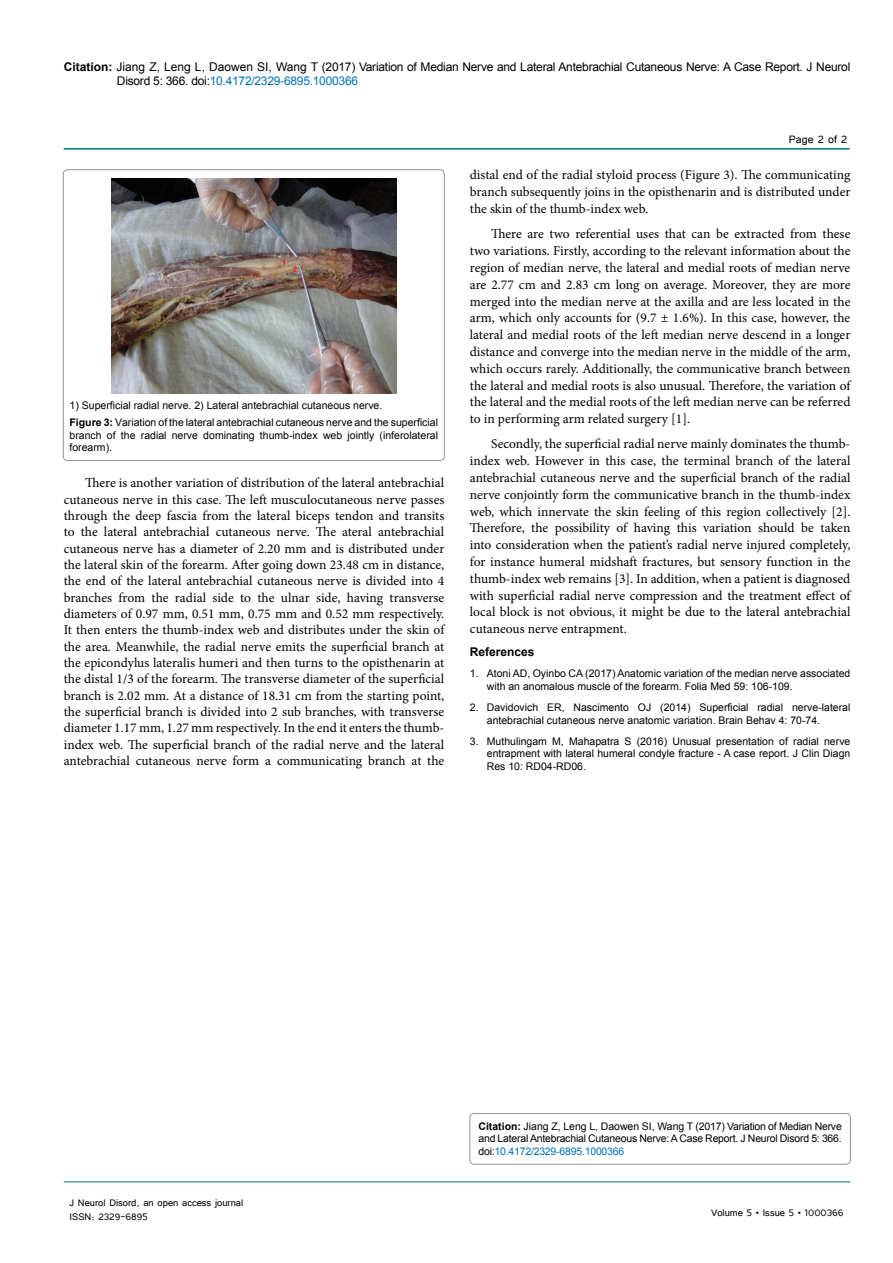
<style>
.page{position:relative;width:893px;height:1263px;background:#fff}
.page>*{position:absolute;margin:0;border:0;box-sizing:border-box;transform-origin:0 0}
.t1{font:13.5px/16.8px "Minion Pro";letter-spacing:-.005em;color:#000;text-align:justify}
.t2{font:13.5px "Tunga";color:#000}
.t3{font:12px/14.4px "Arial";letter-spacing:-.02em;color:#000}
.t4{font:12px/14.4px "Tunga";color:#000}
.t5{font:700 12px "Arial";color:#000}
.t6{font:10.5px/12.6px "Arial";color:#000}
.s1{font-weight:700}
.s2{color:#0072bc}
</style>
<div class="page">
<hr style="left:64px;top:148px;width:786px;height:2px;background:#007071">
<hr style="left:64px;top:1182px;width:786px;height:1px;background:#007071">
<div style="left:63px;top:170px;width:381px;height:290px;border:1px solid #939598;border-radius:4px"></div>
<img style="left:111px;top:179px;width:285px;height:214px">
<div style="left:470px;top:1113px;width:380px;height:51px;border:1px solid #939598;border-radius:4px"></div>
<p class="t3" style="left:117px;top:60px;width:735px;text-indent:-53px"><span class="s1">Citation:</span> Jiang Z, Leng L, Daowen SI, Wang T (2017) Variation of Median Nerve and Lateral Antebrachial Cutaneous Nerve: A Case Report. J Neurol<br>Disord 5: 366. doi:<span class="s2">10.4172/2329-6895.1000366</span></p>
<p class="t6" style="left:70px;top:397px;width:370px;line-height:16.8px">1) Superficial radial nerve. 2) Lateral antebrachial cutaneous nerve.<br><span class="s1">Figure 3:</span> Variation of the lateral antebrachial cutaneous nerve and the superficial</p>
<p class="t6" style="left:70px;top:429px;width:370px">branch of the radial nerve dominating thumb-index web jointly (inferolateral forearm).</p>
<p class="t1" style="left:64px;top:475px;width:382px;line-height:16.4px;text-indent:21px">There is another variation of distribution of the lateral antebrachial cutaneous nerve in this case. The left musculocutaneous nerve passes through the deep fascia from the lateral biceps tendon and transits to the lateral antebrachial cutaneous nerve. The ateral antebrachial cutaneous nerve has a diameter of 2.20 mm and is distributed under the lateral skin of the forearm. After going down 23.48 cm in distance, the end of the lateral antebrachial cutaneous nerve is divided into 4 branches from the radial side to the ulnar side, having transverse diameters of 0.97 mm, 0.51 mm, 0.75 mm and 0.52 mm respectively.<br>It then enters the thumb-index web and distributes under the skin of the area. Meanwhile, the radial nerve emits the superficial branch at the epicondylus lateralis humeri and then turns to the opisthenarin at the distal 1/3 of the forearm. The transverse diameter of the superficial branch is 2.02 mm. At a distance of 18.31 cm from the starting point, the superficial branch is divided into 2 sub branches, with transverse diameter 1.17 mm, 1.27 mm respectively. In the end it enters the thumb&shy;index web. The superficial branch of the radial nerve and the lateral antebrachial cutaneous nerve form a communicating branch at the</p>
<p class="t2" style="left:789px;top:131px;width:60px">Page 2 of 2</p>
<p class="t1" style="left:470px;top:167px;width:382px">distal end of the radial styloid process (Figure 3). The communicating branch subsequently joins in the opisthenarin and is distributed under the skin of the thumb-index web.</p>
<p class="t1" style="left:470px;top:226px;width:382px;text-indent:21px">There are two referential uses that can be extracted from these two variations. Firstly, according to the relevant information about the region of median nerve, the lateral and medial roots of median nerve are 2.77 cm and 2.83 cm long on average. Moreover, they are more merged into the median nerve at the axilla and are less located in the arm, which only accounts for (9.7 ± 1.6%). In this case, however, the lateral and medial roots of the left median nerve descend in a longer distance and converge into the median nerve in the middle of the arm, which occurs rarely. Additionally, the communicative branch between the lateral and medial roots is also unusual. Therefore, the variation of the lateral and the medial roots of the left median nerve can be referred to in performing arm related surgery [1].</p>
<p class="t1" style="left:470px;top:436px;width:382px;text-indent:21px">Secondly, the superficial radial nerve mainly dominates the thumb&shy;index web. However in this case, the terminal branch of the lateral antebrachial cutaneous nerve and the superficial branch of the radial nerve conjointly form the communicative branch in the thumb-index web, which innervate the skin feeling of this region collectively [2].<br>Therefore, the possibility of having this variation should be taken into consideration when the patient’s radial nerve injured completely, for instance humeral midshaft fractures, but sensory function in the thumb-index web remains [3]. In addition, when a patient is diagnosed with superficial radial nerve compression and the treatment effect of local block is not obvious, it might be due to the lateral antebrachial cutaneous nerve entrapment.</p>
<p class="t5" style="left:470px;top:644px;width:66px">References</p>
<p class="t6" style="left:487px;top:667px;width:365px;text-indent:-17px">1. Atoni AD, Oyinbo CA (2017) Anatomic variation of the median nerve associated with an anomalous muscle of the forearm. Folia Med 59: 106-109.</p>
<p class="t6" style="left:487px;top:701px;width:365px;text-indent:-17px">2. Davidovich ER, Nascimento OJ (2014) Superficial radial nerve-lateral antebrachial cutaneous nerve anatomic variation. Brain Behav 4: 70-74.</p>
<p class="t6" style="left:487px;top:735px;width:365px;text-align:justify;text-indent:-17px">3. Muthulingam M, Mahapatra S (2016) Unusual presentation of radial nerve entrapment with lateral humeral condyle fracture - A case report. J Clin Diagn Res 10: RD04-RD06.</p>
<p class="t4" style="left:70px;top:1194px;width:175px">J Neurol Disord, an open access journal<br>ISSN: 2329-6895</p>
<p class="t6" style="left:478px;top:1120px;width:365px;text-align:justify"><span class="s1">Citation:</span> Jiang Z, Leng L, Daowen SI, Wang T (2017) Variation of Median Nerve and Lateral Antebrachial Cutaneous Nerve: A Case Report. J Neurol Disord 5: 366. doi:<span class="s2">10.4172/2329-6895.1000366</span></p>
<p class="t4" style="left:711px;top:1204px;width:134px">Volume 5 • Issue 5 • 1000366</p>
</div>
